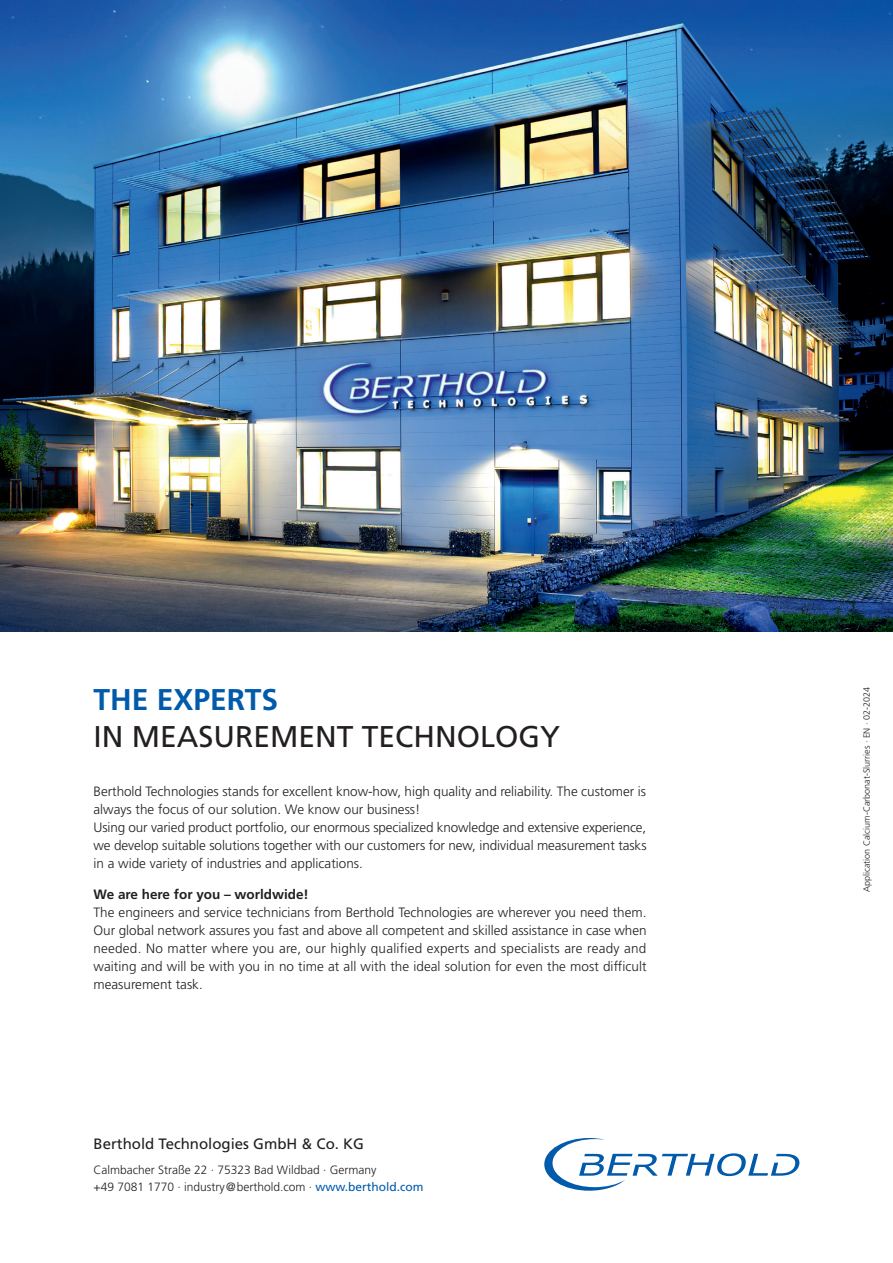
<style>
.page{position:relative;width:893px;height:1263px;background:#fff}
.page>*{position:absolute;margin:0;border:0;box-sizing:border-box;transform-origin:0 0}
.t1{font:30px "Frutiger LT Std";color:#231f20}
.t2{font:700 30px "Frutiger LT Std";color:#015aaa}
.t3{font:15px "Frutiger LT Std";color:#231f20}
.t4{font:300 13.5px/18px "Frutiger LT Std";color:#231f20}
.t5{font:700 13.5px "Frutiger LT Std";color:#231f20}
.t6{font:300 12px/16.5px "Frutiger LT Std";color:#231f20}
.t7{font:300 9px "Frutiger LT Std";color:#231f20}
.s1{font-weight:400;color:#015aaa}
</style>
<div class="page">
<img style="left:0;top:0;width:893px;height:631px">
<svg style="left:544px;top:1138px;width:255px;height:53px"></svg>
<h1 class="t2" style="left:94px;top:682px;width:186px">THE EXPERTS</h1>
<h1 class="t1" style="left:94px;top:719px;width:468px">IN MEASUREMENT TECHNOLOGY</h1>
<p class="t4" style="left:94px;top:783px;width:554px">Berthold Technologies stands for excellent know-how, high quality and reliability. The customer is always the focus of our solution. We know our business!<br>Using our varied product portfolio, our enormous specialized knowledge and extensive experience, we develop suitable solutions together with our customers for new, individual measurement tasks in a wide variety of industries and applications.</p>
<p class="t5" style="left:94px;top:886px;width:217px">We are here for you – worldwide!</p>
<p class="t4" style="left:94px;top:903px;width:555px;text-align:justify">The engineers and service technicians from Berthold Technologies are wherever you need them.<br>Our global network assures you fast and above all competent and skilled assistance in case when needed. No matter where you are, our highly qualified experts and specialists are ready and waiting and will be with you in no time at all with the ideal solution for even the most difficult measurement task.</p>
<p class="t3" style="left:94px;top:1135px;width:272px">Berthold Technologies GmbH &amp; Co. KG</p>
<p class="t6" style="left:94px;top:1162px;width:331px">Calmbacher Straße 22 · 75323 Bad Wildbad · Germany<br>+49 7081 1770 · industry@berthold.com · <span class="s1">www.berthold.com</span></p>
<p class="t7" style="left:862px;top:892px;width:207px;rotate:-90deg">Application Calcium-Carbonat-Slurries · EN · 02-2024</p>
</div>
